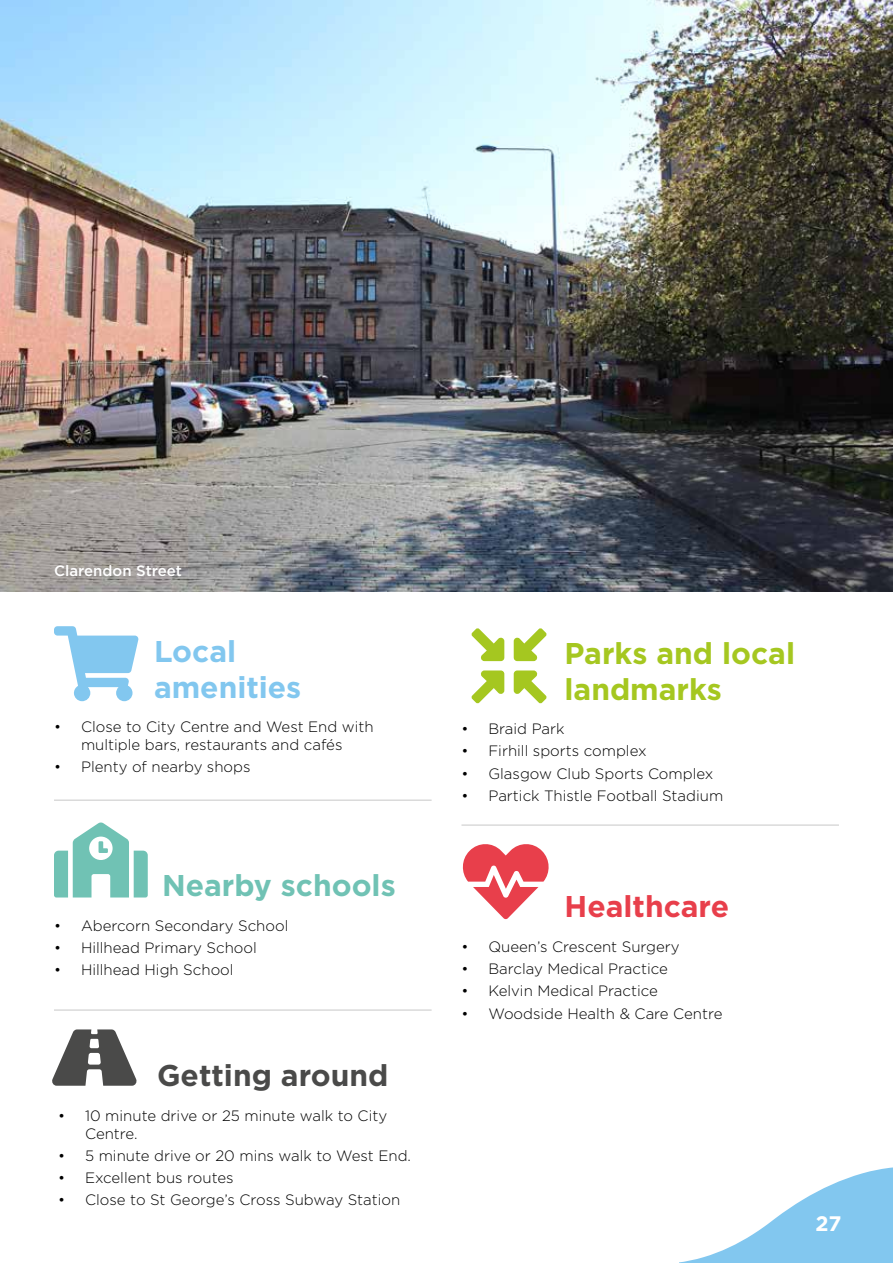
<style>
.page{position:relative;width:893px;height:1263px;background:#fff}
.page>*{position:absolute;margin:0;border:0;box-sizing:border-box;transform-origin:0 0}
.t1{font:700 30px/36px "Gotham";color:#a5c720}
.t2{font:700 30px/36px "Gotham";color:#82c7ef}
.t3{font:700 30px "Gotham";color:#4a4a49}
.t4{font:700 30px "Gotham";color:#70c2b4}
.t5{font:700 30px "Gotham";color:#e83f4b}
.t6{font:700 21px "Gotham";color:#fff}
.t7{font:300 15px/18px "Gotham";color:#000}
.t8{font:500 15px "Gotham";color:#fff}
</style>
<div class="page">
<svg style="left:680px;top:1167px;width:213px;height:96px"></svg>
<img style="left:0;top:0;width:893px;height:591px">
<svg style="left:54px;top:626px;width:85px;height:75px"></svg>
<svg style="left:54px;top:822px;width:94px;height:75px"></svg>
<svg style="left:52px;top:1029px;width:85px;height:57px"></svg>
<svg style="left:471px;top:628px;width:76px;height:75px"></svg>
<svg style="left:462px;top:844px;width:87px;height:75px"></svg>
<hr style="left:54px;top:799px;width:378px;height:2px;background:#dadada">
<hr style="left:54px;top:1009px;width:378px;height:2px;background:#dadada">
<hr style="left:461px;top:824px;width:378px;height:2px;background:#dadada">
<p class="t8" style="left:54px;top:561px;width:130px">Clarendon Street</p>
<h1 class="t2" style="left:154px;top:633px;width:149px">Local amenities</h1>
<p class="t7" style="left:54px;top:717px;width:321px;text-align:center">• Close to City Centre and West End with multiple bars, restaurants and cafés</p>
<p class="t7" style="left:54px;top:757px;width:198px">• Plenty of nearby shops</p>
<h1 class="t4" style="left:162px;top:867px;width:235px">Nearby schools</h1>
<p class="t7" style="left:54px;top:916px;width:236px">• Abercorn Secondary School</p>
<p class="t7" style="left:54px;top:938px;width:204px">• Hillhead Primary School</p>
<p class="t7" style="left:54px;top:960px;width:181px">• Hillhead High School</p>
<h1 class="t3" style="left:157px;top:1058px;width:233px">Getting around</h1>
<p class="t7" style="left:85px;top:1106px;width:304px;text-indent:-27px">• 10 minute drive or 25 minute walk to City<br>Centre.</p>
<p class="t7" style="left:58px;top:1146px;width:354px">• 5 minute drive or 20 mins walk to West End.</p>
<p class="t7" style="left:58px;top:1168px;width:177px">• Excellent bus routes</p>
<p class="t7" style="left:58px;top:1191px;width:344px">• Close to St George’s Cross Subway Station</p>
<h1 class="t1" style="left:565px;top:635px;width:232px">Parks and local landmarks</h1>
<p class="t7" style="left:461px;top:719px;width:105px">• Braid Park</p>
<p class="t7" style="left:461px;top:741px;width:187px">• Firhill sports complex</p>
<p class="t7" style="left:461px;top:764px;width:253px">• Glasgow Club Sports Complex</p>
<p class="t7" style="left:461px;top:786px;width:263px">• Partick Thistle Football Stadium</p>
<h1 class="t5" style="left:565px;top:889px;width:166px">Healthcare</h1>
<p class="t7" style="left:461px;top:937px;width:220px">• Queen’s Crescent Surgery</p>
<p class="t7" style="left:461px;top:959px;width:208px">• Barclay Medical Practice</p>
<p class="t7" style="left:461px;top:982px;width:198px">• Kelvin Medical Practice</p>
<p class="t7" style="left:461px;top:1004px;width:262px">• Woodside Health &amp; Care Centre</p>
<h2 class="t6" style="left:816px;top:1211px;width:27px">27</h2>
</div>
